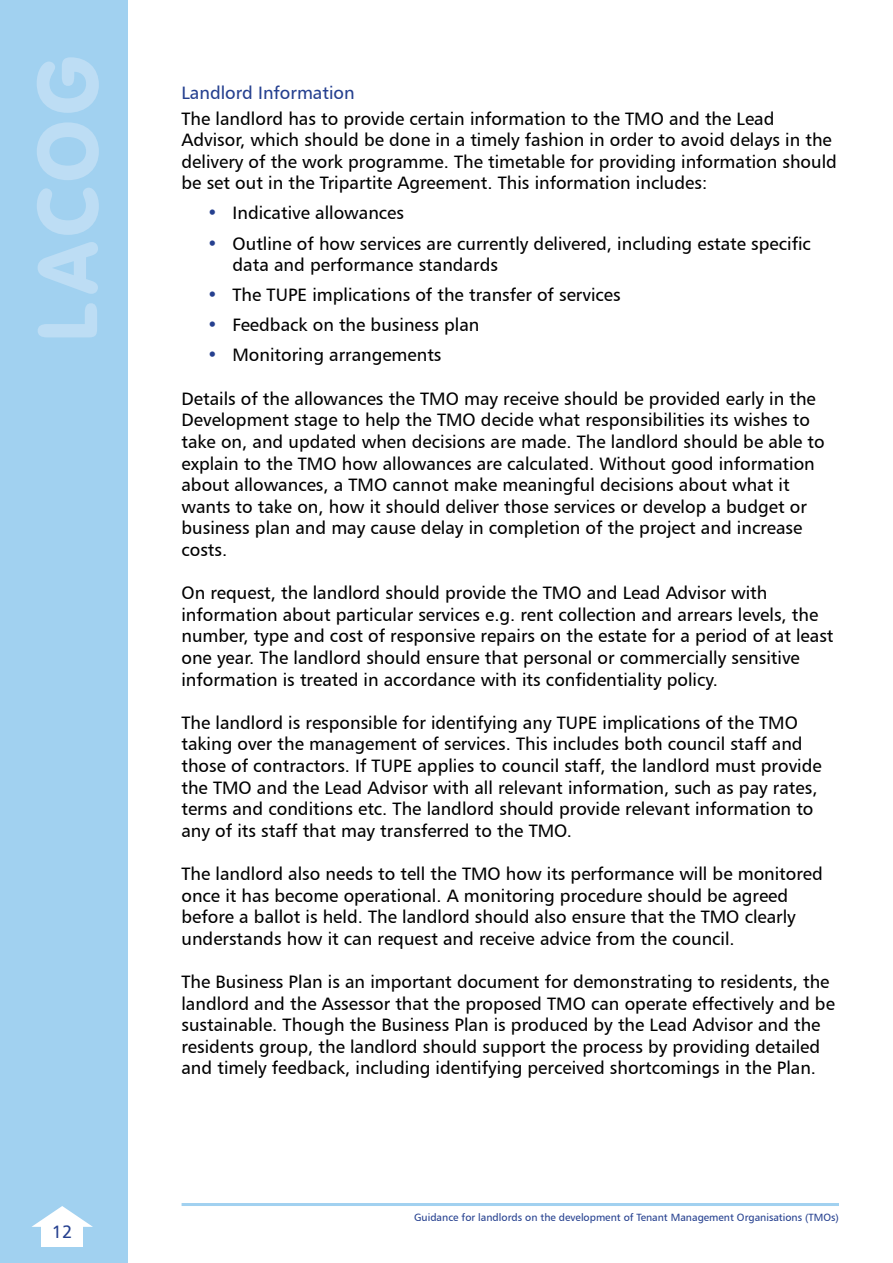
<style>
.page{position:relative;width:893px;height:1263px;background:#fff}
.page>*{position:absolute;margin:0;border:0;box-sizing:border-box;transform-origin:0 0}
.t1{font:82.65px "VAG Rounded BT";color:#bdddf4}
.t2{font:18px/21.6px "Humanist 777 BT Roman B";color:#000}
.t3{font:18px "Humanist 777 BT Roman B";color:#25408f}
.t4{font:10.5px "Humanist 777 BT Roman B";color:#25408f}
.s1{color:#25408f}
</style>
<div class="page">
<div style="left:0;top:0;width:128px;height:1263px;background:#a1d1f0"></div>
<div style="left:41px;top:1226px;width:42px;height:20px;background:#fff"></div>
<svg style="left:32px;top:1206px;width:61px;height:21px"></svg>
<hr style="left:182px;top:1203px;width:657px;height:3px;background:#a1d1f0">
<h1 class="t1" style="left:15px;top:343px;width:289px;rotate:-90deg">LACOG</h1>
<p class="t3" style="left:52px;top:1220px;width:22px">12</p>
<p class="t3" style="left:182px;top:81px;width:175px">Landlord Information</p>
<p class="t2" style="left:182px;top:107px;width:657px">The landlord has to provide certain information to the TMO and the Lead Advisor, which should be done in a timely fashion in order to avoid delays in the delivery of the work programme. The timetable for providing information should be set out in the Tripartite Agreement. This information includes:</p>
<p class="t2" style="left:207px;top:202px;width:199px"><span class="s1">•</span> Indicative allowances</p>
<p class="t2" style="left:233px;top:232px;width:580px;text-indent:-26px"><span class="s1">•</span> Outline of how services are currently delivered, including estate specific data and performance standards</p>
<p class="t2" style="left:207px;top:284px;width:415px"><span class="s1">•</span> The TUPE implications of the transfer of services</p>
<p class="t2" style="left:207px;top:314px;width:274px"><span class="s1">•</span> Feedback on the business plan</p>
<p class="t2" style="left:207px;top:344px;width:236px"><span class="s1">•</span> Monitoring arrangements</p>
<p class="t2" style="left:181px;top:387px;width:645px">Details of the allowances the TMO may receive should be provided early in the Development stage to help the TMO decide what responsibilities its wishes to take on, and updated when decisions are made. The landlord should be able to explain to the TMO how allowances are calculated. Without good information about allowances, a TMO cannot make meaningful decisions about what it wants to take on, how it should deliver those services or develop a budget or business plan and may cause delay in completion of the project and increase costs.</p>
<p class="t2" style="left:181px;top:582px;width:653px">On request, the landlord should provide the TMO and Lead Advisor with information about particular services e.g. rent collection and arrears levels, the number, type and cost of responsive repairs on the estate for a period of at least one year. The landlord should ensure that personal or commercially sensitive information is treated in accordance with its confidentiality policy.</p>
<p class="t2" style="left:181px;top:711px;width:642px">The landlord is responsible for identifying any TUPE implications of the TMO taking over the management of services. This includes both council staff and those of contractors. If TUPE applies to council staff, the landlord must provide the TMO and the Lead Advisor with all relevant information, such as pay rates, terms and conditions etc. The landlord should provide relevant information to any of its staff that may transferred to the TMO.</p>
<p class="t2" style="left:181px;top:862px;width:643px">The landlord also needs to tell the TMO how its performance will be monitored once it has become operational. A monitoring procedure should be agreed before a ballot is held. The landlord should also ensure that the TMO clearly understands how it can request and receive advice from the council.</p>
<p class="t2" style="left:181px;top:970px;width:655px">The Business Plan is an important document for demonstrating to residents, the landlord and the Assessor that the proposed TMO can operate effectively and be sustainable. Though the Business Plan is produced by the Lead Advisor and the residents group, the landlord should support the process by providing detailed and timely feedback, including identifying perceived shortcomings in the Plan.</p>
<p class="t4" style="left:414px;top:1210px;width:426px">Guidance for landlords on the development of Tenant Management Organisations (TMOs)</p>
</div>
